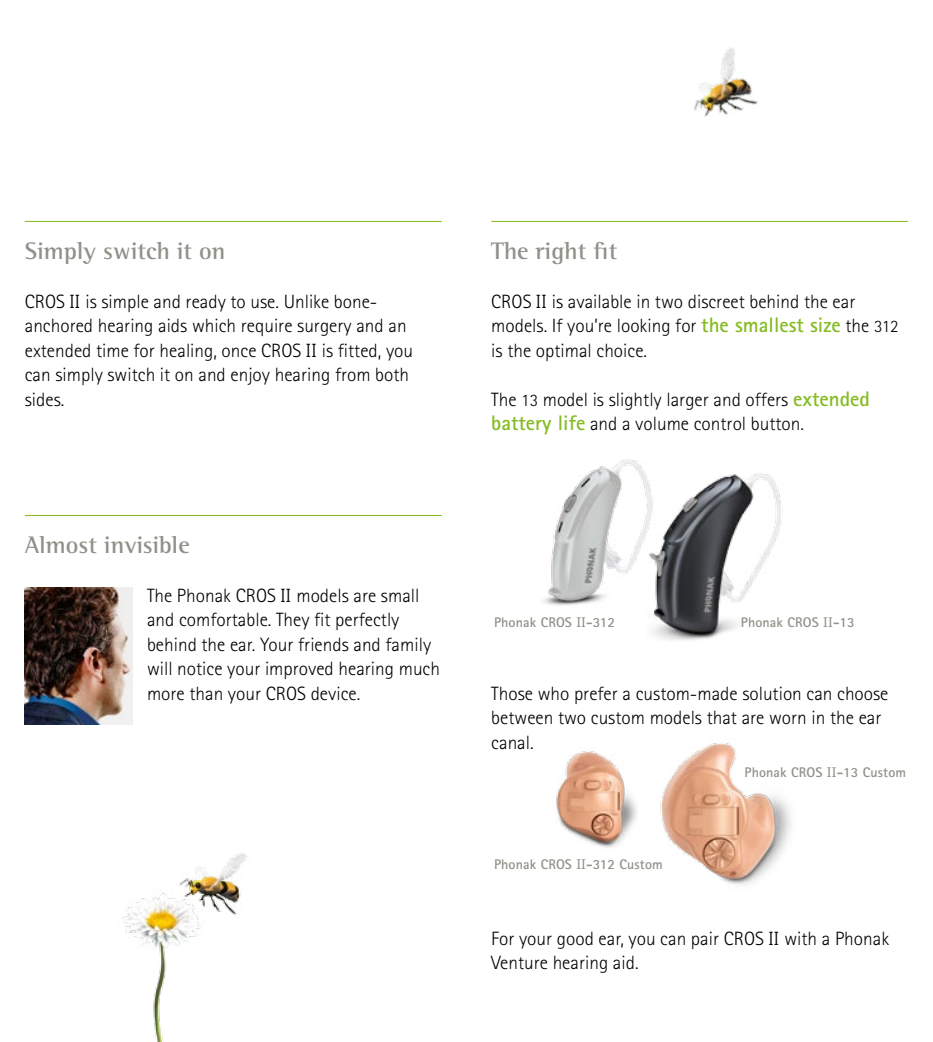
<style>
.page{position:relative;width:933px;height:1042px;background:#fff}
.page>*{position:absolute;margin:0;border:0;box-sizing:border-box;transform-origin:0 0}
.t1{font:700 24.5px "Rotis Semi Serif Pro";color:#919189}
.t2{font:300 19.25px/24.5px "Rotis Sans Serif Pro";color:#000}
.t3{font:700 14px "Rotis Sans Serif Pro";letter-spacing:.01em;color:#919189}
.s1{font-family:"Bookman Old Style";font-weight:400}
.s2{font-weight:700;font-size:21px;color:#85bc22}
.s3{font-size:17.5px}
</style>
<div class="page">
<img style="left:543px;top:459px;width:103px;height:147px">
<img style="left:556px;top:751px;width:81px;height:97px">
<img style="left:660px;top:743px;width:131px;height:142px">
<img style="left:646px;top:473px;width:135px;height:168px">
<hr style="left:491px;top:221px;width:417px;height:1px;background:#85bc22">
<hr style="left:25px;top:221px;width:416px;height:1px;background:#85bc22">
<hr style="left:25px;top:515px;width:416px;height:1px;background:#85bc22">
<img style="left:25px;top:587px;width:107px;height:137px">
<img style="left:123px;top:893px;width:51px;height:149px">
<img style="left:174px;top:853px;width:73px;height:93px">
<img style="left:694px;top:47px;width:64px;height:70px">
<p class="t1" style="left:25px;top:235px;width:202px">Simply switch it on</p>
<p class="t2" style="left:25px;top:289px;width:390px">CROS <span class="s1">II</span> is simple and ready to use. Unlike bone&shy;anchored hearing aids which require surgery and an extended time for healing, once CROS <span class="s1">II</span> is fitted, you can simply switch it on and enjoy hearing from both sides.</p>
<p class="t1" style="left:25px;top:529px;width:166px">Almost invisible</p>
<p class="t2" style="left:147px;top:583px;width:294px">The Phonak CROS <span class="s1">II</span> models are small and comfortable. They fit perfectly behind the ear. Your friends and family will notice your improved hearing much more than your CROS device.</p>
<p class="t1" style="left:491px;top:235px;width:128px">The right fit</p>
<p class="t2" style="left:491px;top:289px;width:409px">CROS <span class="s1">II</span> is available in two discreet behind the ear models. If you’re looking for <span class="s2">the smallest size</span> the <span class="s3">312 </span>is the optimal choice.</p>
<p class="t2" style="left:491px;top:387px;width:380px">The <span class="s3">13</span> model is slightly larger and offers <span class="s2">extended battery life</span> and a volume control button.</p>
<p class="t3" style="left:494px;top:613px;width:123px">Phonak CROS <span class="s1">II</span>-312</p>
<p class="t3" style="left:741px;top:613px;width:115px">Phonak CROS <span class="s1">II</span>-13</p>
<p class="t2" style="left:491px;top:681px;width:399px">Those who prefer a custom-made solution can choose between two custom models that are worn in the ear canal.</p>
<p class="t3" style="left:494px;top:856px;width:170px">Phonak CROS <span class="s1">II</span>-312 Custom</p>
<p class="t3" style="left:744px;top:763px;width:163px">Phonak CROS <span class="s1">II</span>-13 Custom</p>
<p class="t2" style="left:491px;top:926px;width:399px">For your good ear, you can pair CROS <span class="s1">II</span> with a Phonak<br>Venture hearing aid.</p>
</div>
